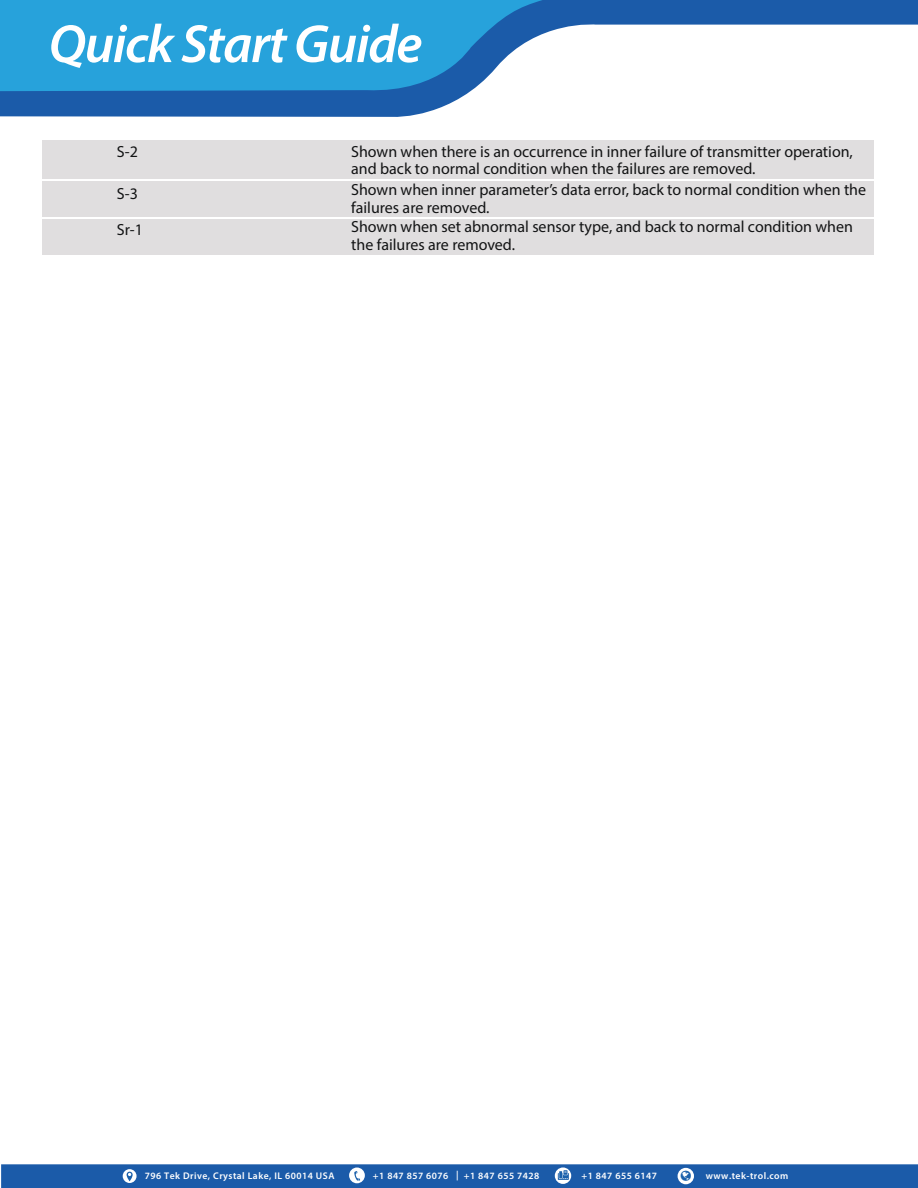
<style>
.page{position:relative;width:918px;height:1188px;background:#fff}
.page>*{position:absolute;margin:0;border:0;box-sizing:border-box;transform-origin:0 0}
.t1{font:italic 600 54.15px "Myriad Pro";letter-spacing:-.025em;color:#fff}
.t2{font:italic 600 42px "Myriad Pro";letter-spacing:-.025em;color:#fff}
.t3{font:16.2px/18.5px "Myriad Pro";color:#121314}
.t4{font:600 9.6px "Myriad Pro";letter-spacing:.05em;color:#fff}
</style>
<div class="page">
<svg style="left:0;top:0;width:918px;height:117px"></svg>
<svg style="left:0;top:0;width:543px;height:93px;background:#309fd7"></svg>
<div style="left:1px;top:1164px;width:917px;height:24px;background:#1b5ba9"></div>
<svg style="left:123px;top:1169px;width:14px;height:14px"></svg>
<svg style="left:127px;top:1172px;width:6px;height:9px"></svg>
<svg style="left:555px;top:1167px;width:16px;height:17px"></svg>
<div style="left:349px;top:1168px;width:16px;height:15px;background:#fff;border-radius:50%"></div>
<svg style="left:354px;top:1171px;width:6px;height:10px"></svg>
<svg style="left:558px;top:1170px;width:11px;height:10px"></svg>
<div style="left:678px;top:1168px;width:16px;height:16px;background:#fff;border-radius:50%"></div>
<div style="left:43px;top:140px;width:831px;height:39px;background:#e0dedf"></div>
<div style="left:43px;top:181px;width:831px;height:36px;background:#e0dedf"></div>
<div style="left:43px;top:219px;width:831px;height:36px;background:#e0dedf"></div>
<h2 class="t2" style="left:136px;top:6px;width:291px">Quick Start Guide</h2>
<h1 class="t1" style="left:49px;top:9px;width:375px">Quick Start Guide</h1>
<p class="t3" style="left:117px;top:142px;width:23px">S-2</p>
<p class="t3" style="left:117px;top:176px;width:28px;line-height:35.5px">S-3<br>Sr-1</p>
<p class="t3" style="left:351px;top:143px;width:503px;line-height:16.5px">Shown when there is an occurrence in inner failure of transmitter operation, and back to normal condition when the failures are removed.</p>
<p class="t3" style="left:351px;top:180px;width:516px">Shown when inner parameter’s data error, back to normal condition when the failures are removed.<br>Shown when set abnormal sensor type, and back to normal condition when the failures are removed.</p>
<p class="t4" style="left:145px;top:1170px;width:191px">796 Tek Drive, Crystal Lake, IL 60014 USA</p>
<p class="t4" style="left:373px;top:1170px;width:168px">+1 847 857 6076 | +1 847 655 7428</p>
<p class="t4" style="left:582px;top:1170px;width:77px">+1 847 655 6147</p>
<p class="t4" style="left:706px;top:1169px;width:84px">www.tek-trol.com</p>
</div>
